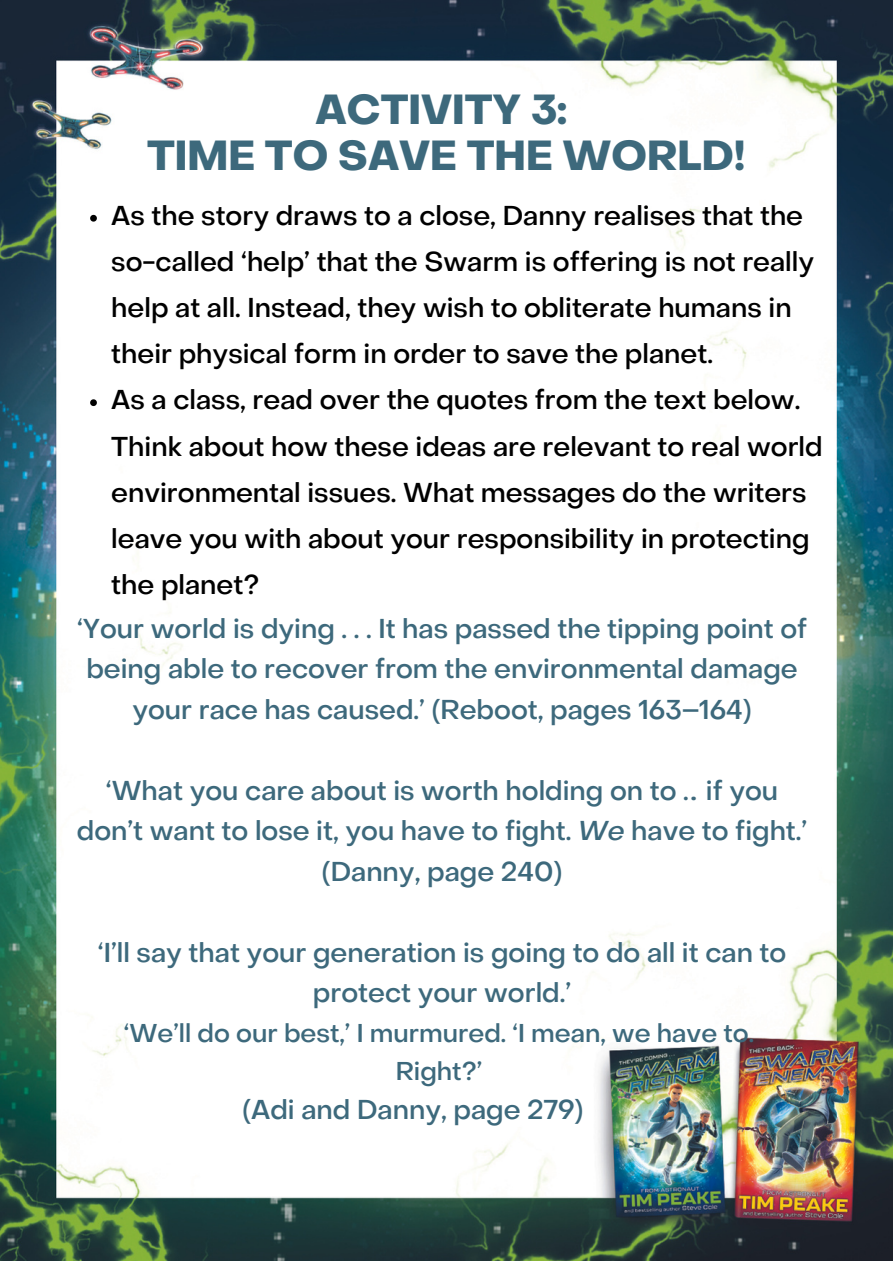
<style>
.page{position:relative;width:893px;height:1264px;background:#fff}
.page>*{position:absolute;margin:0;border:0;box-sizing:border-box;transform-origin:0 0}
.t1{font:700 41.25px/46px "Object Sans";color:#3d697c;text-align:center}
.t2{font:500 27px/46px "Object Sans";color:#000}
.t3{font:500 27px/40.5px "Object Sans";color:#3d697c;text-align:center}
.t4{font:500 25.5px/38.2px "Object Sans";color:#3d697c;text-align:center}
.s1{font-style:italic}
</style>
<div class="page">
<img style="left:0;top:0;width:892px;height:1260px">
<svg style="left:90px;top:215px;width:7px;height:7px"></svg>
<svg style="left:90px;top:399px;width:7px;height:7px"></svg>
<h1 class="t1" style="left:147px;top:91px;width:600px">ACTIVITY 3:<br>TIME TO SAVE THE WORLD!</h1>
<p class="t2" style="left:111px;top:195px;width:713px">As the story draws to a close, Danny realises that the so-called ‘help’ that the Swarm is offering is not really help at all. Instead, they wish to obliterate humans in their physical form in order to save the planet.<br>As a class, read over the quotes from the text below.<br>Think about how these ideas are relevant to real world environmental issues. What messages do the writers leave you with about your responsibility in protecting the planet?</p>
<p class="t3" style="left:77px;top:610px;width:731px">‘Your world is dying . . . It has passed the tipping point of being able to recover from the environmental damage your race has caused.’ (Reboot, pages 163–164)</p>
<p class="t3" style="left:77px;top:772px;width:732px">‘What you care about is worth holding on to … if you don’t want to lose it, you have to fight. <span class="s1">We</span> have to fight.’ (Danny, page 240)</p>
<p class="t3" style="left:98px;top:934px;width:690px">‘I’ll say that your generation is going to do all it can to protect your world.’</p>
<p class="t4" style="left:124px;top:1015px;width:631px">‘We’ll do our best,’ I murmured. ‘I mean, we have to.<br>Right?’</p>
<p class="t3" style="left:242px;top:1091px;width:342px">(Adi and Danny, page 279)</p>
</div>
